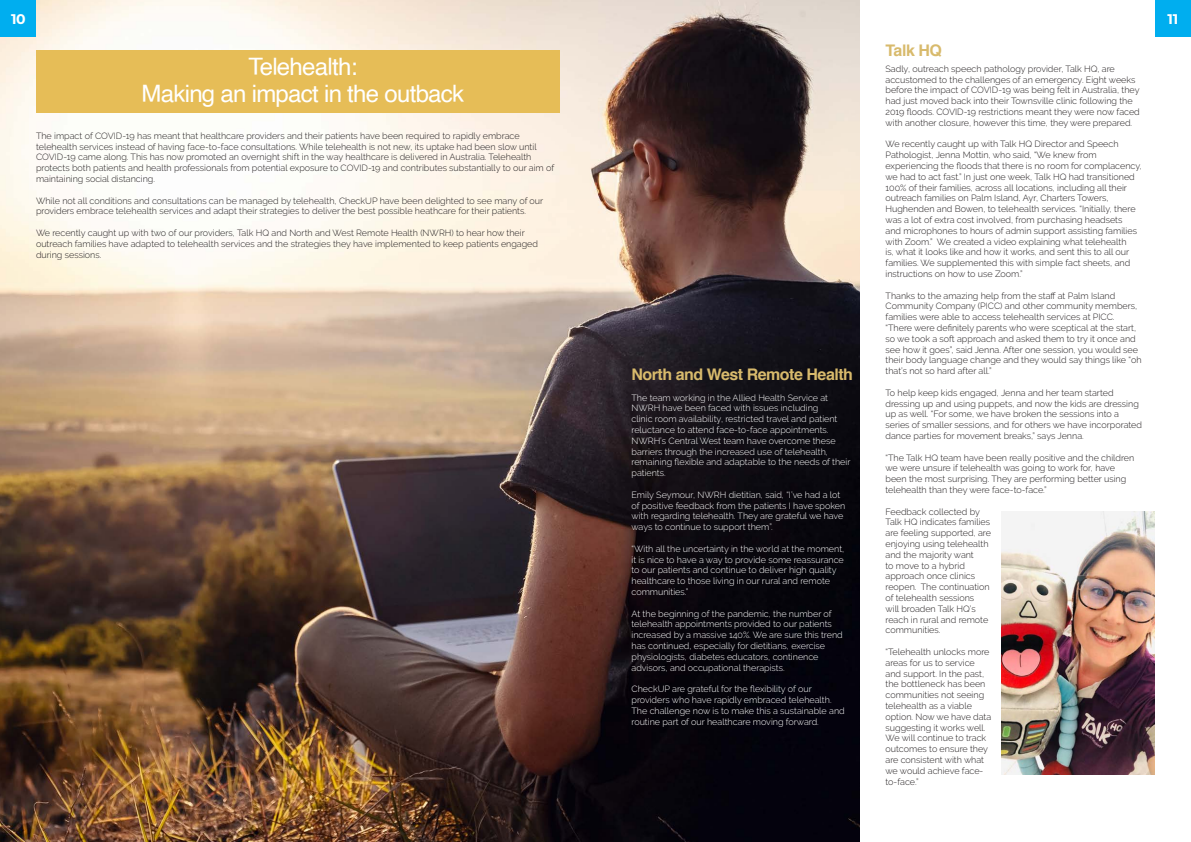
<style>
.page{position:relative;width:1191px;height:842px;background:#fff}
.page>*{position:absolute;margin:0;border:0;box-sizing:border-box;transform-origin:0 0}
.Titles_Blue{font:24px "Helvetica";letter-spacing:-.03em;color:#fff}
.Titles_Blue-2{font:700 16px "Helvetica";letter-spacing:-.03em;color:#d8ba6c}
.t1{font:700 14px "Montserrat";color:#fff}
.Paragraph_Black{font:300 9px/10.8px "Raleway";color:#231f20}
.Paragraph_Black-2{font:300 9px/10.8px "Raleway";color:#fff}
</style>
<div class="page">
<img style="left:1001px;top:511px;width:154px;height:264px">
<img style="left:0;top:0;width:859px;height:842px">
<div style="left:36px;top:50px;width:523px;height:62px;background:#e6bd57"></div>
<div style="left:0;top:0;width:36px;height:37px;background:#00aeef"></div>
<div style="left:1155px;top:0;width:36px;height:37px;background:#00aeef"></div>
<h3 class="t1" style="left:11px;top:9px;width:16px">10</h3>
<h3 class="t1" style="left:1167px;top:9px;width:12px">11</h3>
<p class="Titles_Blue" style="left:248px;top:48px;width:110px">Telehealth:</p>
<p class="Titles_Blue" style="left:141px;top:75px;width:324px">Making an impact in the outback</p>
<p class="Paragraph_Black" style="left:36px;top:130px;width:520px">The impact of COVID-19 has meant that healthcare providers and their patients have been required to rapidly embrace telehealth services instead of having face-to-face consultations. While telehealth is not new, its uptake had been slow until COVID-19 came along. This has now promoted an overnight shift in the way healthcare is delivered in Australia. Telehealth protects both patients and health professionals from potential exposure to COVID-19 and contributes substantially to our aim of maintaining social distancing.</p>
<p class="Paragraph_Black" style="left:36px;top:195px;width:509px">While not all conditions and consultations can be managed by telehealth, CheckUP have been delighted to see many of our providers embrace telehealth services and adapt their strategies to deliver the best possible heathcare for their patients.</p>
<p class="Paragraph_Black" style="left:36px;top:227px;width:503px">We recently caught up with two of our providers, Talk HQ and North and West Remote Health (NWRH) to hear how their outreach families have adapted to telehealth services and the strategies they have implemented to keep patients engaged during sessions.</p>
<p class="Titles_Blue-2" style="left:631px;top:361px;width:223px">North and West Remote Health</p>
<p class="Paragraph_Black-2" style="left:631px;top:392px;width:220px">The team working in the Allied Health Service at NWRH have been faced with issues including<br>clinic room availability, restricted travel and patient reluctance to attend face-to-face appointments.<br>NWRH’s Central West team have overcome these barriers through the increased use of telehealth, remaining flexible and adaptable to the needs of their patients.</p>
<p class="Paragraph_Black-2" style="left:631px;top:489px;width:215px">Emily Seymour, NWRH dietitian, said, “I’ve had a lot of positive feedback from the patients I have spoken with regarding telehealth. They are grateful we have ways to continue to support them”.</p>
<p class="Paragraph_Black-2" style="left:631px;top:543px;width:214px">“With all the uncertainty in the world at the moment, it is nice to have a way to provide some reassurance to our patients and continue to deliver high quality healthcare to those living in our rural and remote communities.”</p>
<p class="Paragraph_Black-2" style="left:631px;top:608px;width:213px">At the beginning of the pandemic, the number of telehealth appointments provided to our patients increased by a massive 140%. We are sure this trend has continued, especially for dietitians, exercise physiologists, diabetes educators, continence advisors, and occupational therapists.</p>
<p class="Paragraph_Black-2" style="left:631px;top:684px;width:215px">CheckUP are grateful for the flexibility of our providers who have rapidly embraced telehealth.<br>The challenge now is to make this a sustainable and routine part of our healthcare moving forward.</p>
<p class="Titles_Blue-2" style="left:885px;top:38px;width:58px">Talk HQ</p>
<p class="Paragraph_Black" style="left:885px;top:63px;width:256px">Sadly, outreach speech pathology provider, Talk HQ, are accustomed to the challenges of an emergency. Eight weeks before the impact of COVID-19 was being felt in Australia, they had just moved back into their Townsville clinic following the 2019 floods. COVID-19 restrictions meant they were now faced with another closure, however this time, they were prepared.</p>
<p class="Paragraph_Black" style="left:885px;top:139px;width:258px">We recently caught up with Talk HQ Director and Speech Pathologist, Jenna Mottin, who said, “We knew from experiencing the floods that there is no room for complacency, we had to act fast.” In just one week, Talk HQ had transitioned 100% of their families, across all locations, including all their outreach families on Palm Island, Ayr, Charters Towers, Hughenden and Bowen, to telehealth services. “Initially, there was a lot of extra cost involved, from purchasing headsets<br>and microphones to hours of admin support assisting families with Zoom.” We created a video explaining what telehealth<br>is, what it looks like and how it works, and sent this to all our families. We supplemented this with simple fact sheets, and instructions on how to use Zoom.”</p>
<p class="Paragraph_Black" style="left:885px;top:290px;width:257px">Thanks to the amazing help from the staff at Palm Island Community Company (PICC) and other community members, families were able to access telehealth services at PICC. “There were definitely parents who were sceptical at the start, so we took a soft approach and asked them to try it once and see how it goes”, said Jenna. After one session, you would see their body language change and they would say things like “oh that’s not so hard after all.”</p>
<p class="Paragraph_Black" style="left:885px;top:387px;width:258px">To help keep kids engaged, Jenna and her team started dressing up and using puppets, and now the kids are dressing up as well. “For some, we have broken the sessions into a series of smaller sessions, and for others we have incorporated dance parties for movement breaks,” says Jenna.</p>
<p class="Paragraph_Black" style="left:885px;top:452px;width:250px">“The Talk HQ team have been really positive and the children we were unsure if telehealth was going to work for, have been the most surprising. They are performing better using telehealth than they were face-to-face.”</p>
<p class="Paragraph_Black" style="left:885px;top:506px;width:107px">Feedback collected by<br>Talk HQ indicates families are feeling supported, are enjoying using telehealth and the majority want<br>to move to a hybrid approach once clinics reopen. The continuation of telehealth sessions<br>will broaden Talk HQ’s reach in rural and remote communities.</p>
<p class="Paragraph_Black" style="left:885px;top:646px;width:107px">“Telehealth unlocks more areas for us to service and support. In the past, the bottleneck has been communities not seeing telehealth as a viable option. Now we have data suggesting it works well.<br>We will continue to track outcomes to ensure they are consistent with what we would achieve face&shy;to-face.”</p>
</div>
